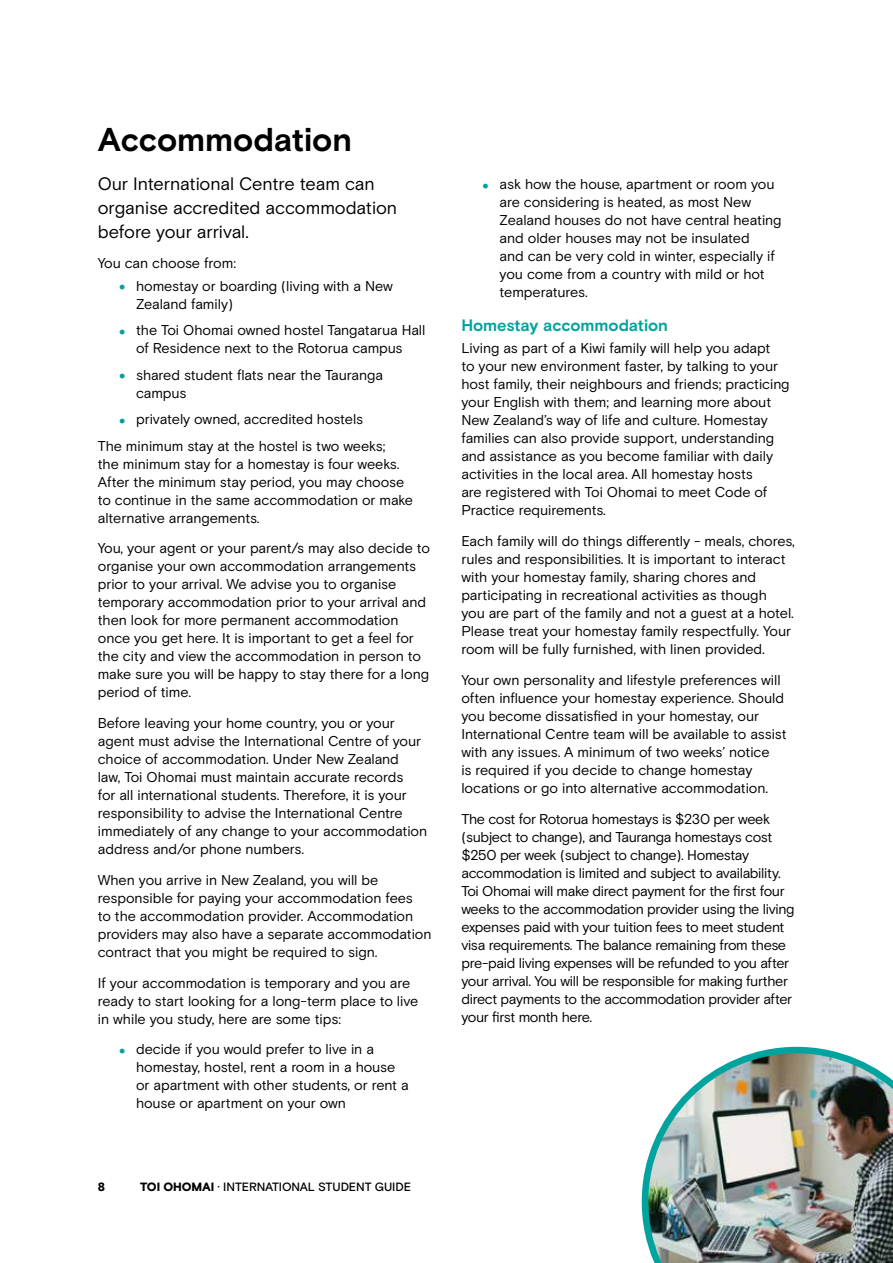
<style>
.page{position:relative;width:893px;height:1263px;background:#fff}
.page>*{position:absolute;margin:0;border:0;box-sizing:border-box;transform-origin:0 0}
.t1{font:700 33px "Basis Grotesque Pro";letter-spacing:-.005em;color:#000}
.t2{font:18px/24px "Basis Grotesque Pro";letter-spacing:-.01em;color:#000}
.t3{font:700 16.5px "Basis Grotesque Pro";letter-spacing:-.005em;color:#00a39d}
.t4{font:14.25px/18px "Basis Grotesque Pro";letter-spacing:-.01em;color:#000}
.t5{font:14.25px/18px "Basis Grotesque Pro";letter-spacing:-.03em;color:#000}
.t6{font:500 12px "Basis Grotesque Pro";letter-spacing:-.01em;color:#000}
.t7{font:900 12px "Basis Grotesque Pro";color:#000}
.s1{font-weight:900;font-size:18px;color:#00a39d}
.s2{font-weight:900}
</style>
<div class="page">
<img style="left:642px;top:1047px;width:251px;height:216px">
<h1 class="t1" style="left:98px;top:120px;width:256px">Accommodation</h1>
<p class="t2" style="left:98px;top:172px;width:301px">Our International Centre team can organise accredited accommodation before your arrival.</p>
<p class="t4" style="left:98px;top:255px;width:140px">You can choose from:</p>
<p class="t4" style="left:136px;top:277px;width:258px;text-indent:-17px"><span class="s1">•</span> homestay or boarding (living with a New<br>Zealand family)</p>
<p class="t4" style="left:119px;top:321px;width:308px;text-align:center"><span class="s1">•</span> the Toi Ohomai owned hostel Tangatarua Hall of Residence next to the Rotorua campus</p>
<p class="t4" style="left:136px;top:366px;width:249px;text-indent:-17px"><span class="s1">•</span> shared student flats near the Tauranga campus</p>
<p class="t4" style="left:98px;top:406px;width:289px;line-height:26.5px;text-align:center"><span class="s1">•</span> privately owned, accredited hostels<br>The minimum stay at the hostel is two weeks;</p>
<p class="t4" style="left:98px;top:455px;width:317px">the minimum stay for a homestay is four weeks.<br>After the minimum stay period, you may choose to continue in the same accommodation or make alternative arrangements.</p>
<p class="t4" style="left:98px;top:540px;width:334px">You, your agent or your parent/s may also decide to organise your own accommodation arrangements prior to your arrival. We advise you to organise temporary accommodation prior to your arrival and then look for more permanent accommodation once you get here. It is important to get a feel for the city and view the accommodation in person to make sure you will be happy to stay there for a long period of time.</p>
<p class="t4" style="left:98px;top:714px;width:331px">Before leaving your home country, you or your agent must advise the International Centre of your choice of accommodation. Under New Zealand<br>law, Toi Ohomai must maintain accurate records<br>for all international students. Therefore, it is your responsibility to advise the International Centre immediately of any change to your accommodation address and/or phone numbers.</p>
<p class="t4" style="left:98px;top:871px;width:335px">When you arrive in New Zealand, you will be responsible for paying your accommodation fees<br>to the accommodation provider. Accommodation providers may also have a separate accommodation contract that you might be required to sign.</p>
<p class="t4" style="left:98px;top:974px;width:322px">If your accommodation is temporary and you are ready to start looking for a long-term place to live in while you study, here are some tips:</p>
<p class="t4" style="left:136px;top:1041px;width:274px;text-indent:-17px"><span class="s1">•</span> decide if you would prefer to live in a homestay, hostel, rent a room in a house or apartment with other students, or rent a house or apartment on your own</p>
<p class="t7" style="left:98px;top:1179px;width:9px">8</p>
<p class="t6" style="left:140px;top:1179px;width:272px"><span class="s2">TOI OHOMAI</span> · INTERNATIONAL STUDENT GUIDE</p>
<p class="t4" style="left:500px;top:176px;width:283px;text-indent:-17px"><span class="s1">•</span> ask how the house, apartment or room you are considering is heated, as most New Zealand houses do not have central heating and older houses may not be insulated<br>and can be very cold in winter, especially if you come from a country with mild or hot temperatures.</p>
<p class="t3" style="left:461px;top:316px;width:208px">Homestay accommodation</p>
<p class="t4" style="left:461px;top:340px;width:330px">Living as part of a Kiwi family will help you adapt<br>to your new environment faster, by talking to your host family, their neighbours and friends; practicing your English with them; and learning more about New Zealand’s way of life and culture. Homestay families can also provide support, understanding and assistance as you become familiar with daily activities in the local area. All homestay hosts<br>are registered with Toi Ohomai to meet Code of Practice requirements.</p>
<p class="t4" style="left:461px;top:532px;width:335px">Each family will do things differently - meals, chores, rules and responsibilities. It is important to interact with your homestay family, sharing chores and participating in recreational activities as though<br>you are part of the family and not a guest at a hotel.<br>Please treat your homestay family respectfully. Your room will be fully furnished, with linen provided.</p>
<p class="t4" style="left:461px;top:671px;width:327px">Your own personality and lifestyle preferences will often influence your homestay experience. Should you become dissatisfied in your homestay, our International Centre team will be available to assist with any issues. A minimum of two weeks’ notice<br>is required if you decide to change homestay locations or go into alternative accommodation.</p>
<p class="t5" style="left:461px;top:810px;width:335px">The cost for Rotorua homestays is $230 per week (subject to change), and Tauranga homestays cost $250 per week (subject to change). Homestay accommodation is limited and subject to availability.<br>Toi Ohomai will make direct payment for the first four weeks to the accommodation provider using the living expenses paid with your tuition fees to meet student visa requirements. The balance remaining from these pre-paid living expenses will be refunded to you after your arrival. You will be responsible for making further direct payments to the accommodation provider after your first month here.</p>
</div>
